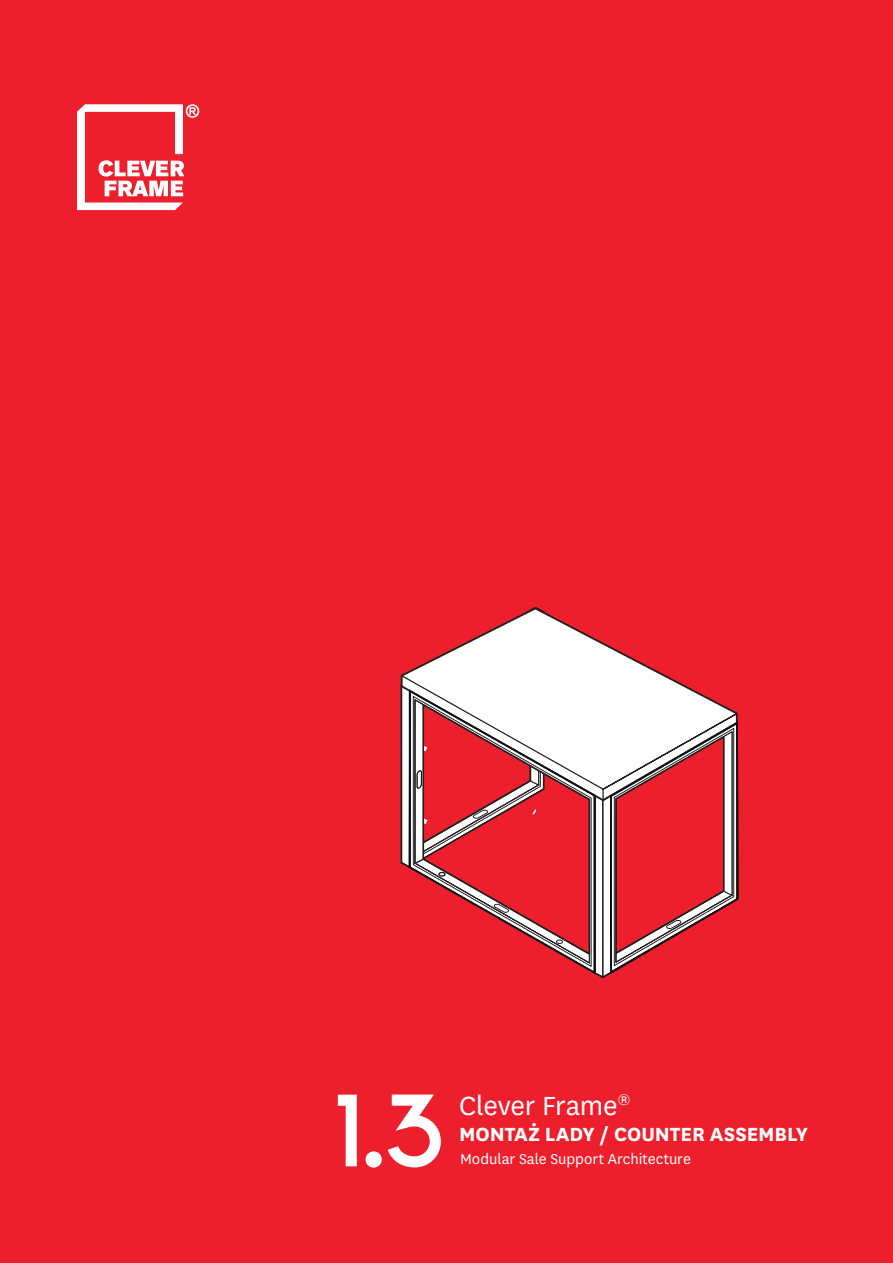
<style>
.page{position:relative;width:893px;height:1263px;background:#ee1f2d}
.page>*{position:absolute;margin:0;border:0;box-sizing:border-box;transform-origin:0 0}
.t1{font:600 92.85px "TYPOGRAPHPRO";color:#fff}
.t2{font:30.75px "National";letter-spacing:-.005em;color:#fff}
.t3{font:700 22.35px "National";letter-spacing:-.005em;color:#fff}
.t4{font:16.65px "National";color:#fff}
</style>
<div class="page">
<svg style="left:77px;top:104px;width:122px;height:106px"></svg>
<svg style="left:400px;top:607px;width:339px;height:371px"></svg>
<p class="t1" style="left:331px;top:1067px;width:118px">1.3</p>
<p class="t2" style="left:459px;top:1085px;width:173px">Clever Frame<sup>®</sup></p>
<p class="t3" style="left:459px;top:1118px;width:350px">MONTAŻ LADY / COUNTER ASSEMBLY</p>
<p class="t4" style="left:460px;top:1148px;width:232px">Modular Sale Support Architecture</p>
</div>
